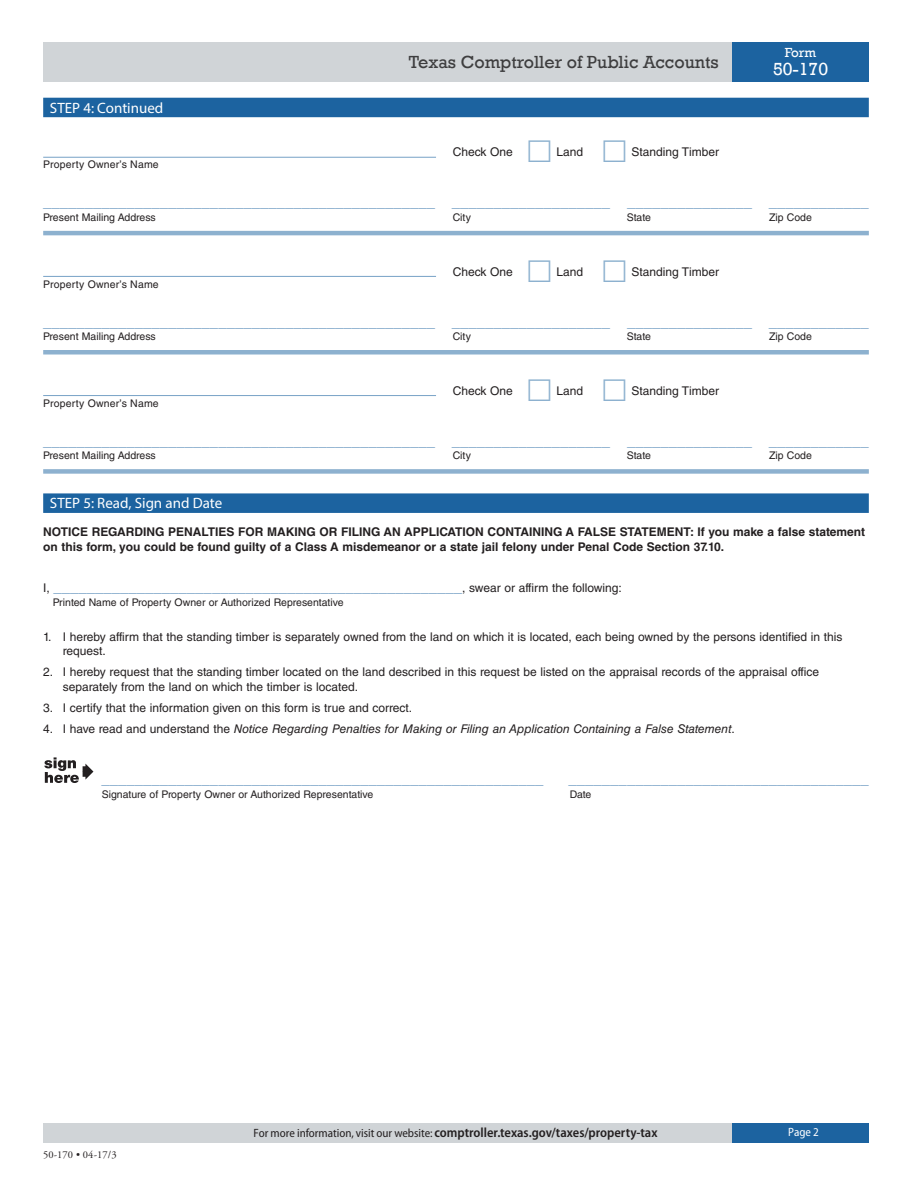
<style>
.page{position:relative;width:918px;height:1188px;background:#fff}
.page>*{position:absolute;margin:0;border:0;box-sizing:border-box;transform-origin:0 0}
.t1{font:18px "Rockwell";color:#3e3e3f}
.t2{font:18px "Rockwell";color:#fff}
.t3{font:15px "Helvetica LT Std";color:#77a2c6}
.t4{font:15px "Myriad Pro";color:#fff}
.t5{font:600 semi-condensed 13.5px "Myriad Pro";color:#231f20}
.t6{font:13.5px "Rockwell";color:#fff}
.t7{font:12px/14.4px "Helvetica LT Std";color:#231f20}
.t8{font:700 12px/14.4px "Helvetica LT Std";color:#231f20}
.t9{font:italic 12px "Helvetica LT Std";color:#231f20}
.t10{font:semi-condensed 12px "Myriad Pro";color:#fff}
.t11{font:10.5px "Helvetica LT Std";color:#231f20}
.t12{font:10.5px "Helvetica LT Std";letter-spacing:.02em;color:#231f20}
.t13{font:10.5px "Adobe Garamond Pro";letter-spacing:.01em;color:#231f20}
.s1{font-size:12px;color:#231f20}
.s2{font-style:normal}
.s3{font-weight:400;font-size:12px}
</style>
<div class="page">
<div style="left:43px;top:42px;width:689px;height:39px;background:#d0d4d7"></div>
<div style="left:732px;top:42px;width:137px;height:39px;background:#1c63a0"></div>
<div style="left:43px;top:1123px;width:689px;height:19px;background:#d0d4d7"></div>
<div style="left:732px;top:1123px;width:137px;height:19px;background:#1c63a0"></div>
<div style="left:43px;top:98px;width:826px;height:19px;background:#1c63a0"></div>
<hr style="left:43px;top:157px;width:393px;height:1px;background:#77a2c6">
<hr style="left:43px;top:231px;width:826px;height:4px;background:#8db1cf">
<hr style="left:43px;top:276px;width:393px;height:1px;background:#77a2c6">
<div style="left:43px;top:350px;width:826px;height:5px;background:#8db1cf"></div>
<hr style="left:43px;top:395px;width:393px;height:1px;background:#77a2c6">
<div style="left:43px;top:469px;width:826px;height:5px;background:#8db1cf"></div>
<div style="left:43px;top:493px;width:826px;height:20px;background:#1c63a0"></div>
<svg style="left:83px;top:766px;width:2px;height:11px"></svg>
<svg style="left:85px;top:764px;width:8px;height:16px"></svg>
<svg style="left:44px;top:757px;width:35px;height:26px"></svg>
<h2 class="t4" style="left:50px;top:98px;width:115px">STEP 4: Continued</h2>
<p class="t1" style="left:409px;top:51px;width:311px">Texas Comptroller of Public Accounts</p>
<p class="t6" style="left:785px;top:45px;width:33px">Form</p>
<p class="t2" style="left:773px;top:59px;width:57px">50-170</p>
<p class="t7" style="left:453px;top:145px;width:62px">Check One</p>
<p class="t7" style="left:557px;top:145px;width:28px">Land</p>
<p class="t7" style="left:632px;top:145px;width:89px">Standing Timber</p>
<p class="t12" style="left:43px;top:159px;width:117px">Property Owner’s Name</p>
<p class="t3" style="left:43px;top:193px;width:393px">_______________________________________________</p>
<p class="t11" style="left:43px;top:211px;width:114px">Present Mailing Address</p>
<p class="t11" style="left:453px;top:211px;width:20px">City</p>
<p class="t11" style="left:627px;top:211px;width:26px">State</p>
<p class="t11" style="left:769px;top:211px;width:44px">Zip Code</p>
<p class="t3" style="left:452px;top:193px;width:418px">___________________ _______________ ____________</p>
<p class="t12" style="left:43px;top:278px;width:117px">Property Owner’s Name</p>
<p class="t7" style="left:453px;top:264px;width:62px">Check One</p>
<p class="t7" style="left:557px;top:264px;width:28px">Land</p>
<p class="t7" style="left:632px;top:264px;width:89px">Standing Timber</p>
<p class="t3" style="left:43px;top:313px;width:393px">_______________________________________________</p>
<p class="t11" style="left:43px;top:331px;width:114px">Present Mailing Address</p>
<p class="t11" style="left:453px;top:331px;width:20px">City</p>
<p class="t11" style="left:627px;top:331px;width:26px">State</p>
<p class="t11" style="left:769px;top:331px;width:44px">Zip Code</p>
<p class="t3" style="left:452px;top:313px;width:418px">___________________ _______________ ____________</p>
<p class="t12" style="left:43px;top:397px;width:117px">Property Owner’s Name</p>
<p class="t7" style="left:453px;top:383px;width:62px">Check One</p>
<p class="t7" style="left:557px;top:383px;width:28px">Land</p>
<p class="t7" style="left:632px;top:383px;width:89px">Standing Timber</p>
<p class="t3" style="left:43px;top:432px;width:710px">_______________________________________________ ___________________ _______________</p>
<p class="t11" style="left:43px;top:450px;width:114px">Present Mailing Address</p>
<p class="t11" style="left:453px;top:450px;width:20px">City</p>
<p class="t11" style="left:627px;top:450px;width:26px">State</p>
<p class="t11" style="left:769px;top:450px;width:44px">Zip Code</p>
<p class="t3" style="left:769px;top:432px;width:102px">____________</p>
<h2 class="t4" style="left:50px;top:494px;width:174px">STEP 5: Read, Sign and Date</h2>
<p class="t8" style="left:43px;top:525px;width:823px">NOTICE REGARDING PENALTIES FOR MAKING OR FILING AN APPLICATION CONTAINING A FALSE STATEMENT: If you make a false statement on this form, you could be found guilty of a Class A misdemeanor or a state jail felony under Penal Code Section 37.10.</p>
<p class="t3" style="left:43px;top:578px;width:580px"><span class="s1">I,</span> _________________________________________________<span class="s1">, swear or affirm the following:</span></p>
<p class="t11" style="left:53px;top:596px;width:292px">Printed Name of Property Owner or Authorized Representative</p>
<p class="t7" style="left:63px;top:629px;width:781px;text-indent:-20px">1. I hereby affirm that the standing timber is separately owned from the land on which it is located, each being owned by the persons identified in this request.</p>
<p class="t7" style="left:63px;top:665px;width:758px;text-indent:-20px">2. I hereby request that the standing timber located on the land described in this request be listed on the appraisal records of the appraisal office separately from the land on which the timber is located.</p>
<p class="t7" style="left:43px;top:700px;width:371px">3. I certify that the information given on this form is true and correct.</p>
<p class="t9" style="left:43px;top:722px;width:693px"><span class="s2">4. I have read and understand the</span> Notice Regarding Penalties for Making or Filing an Application Containing a False Statement<span class="s2">.</span></p>
<p class="t3" style="left:102px;top:770px;width:444px">_____________________________________________________</p>
<p class="t3" style="left:569px;top:770px;width:302px">____________________________________</p>
<p class="t11" style="left:102px;top:788px;width:273px">Signature of Property Owner or Authorized Representative</p>
<p class="t11" style="left:570px;top:788px;width:23px">Date</p>
<p class="t13" style="left:43px;top:1149px;width:75px">50-170 • 04-17/3</p>
<p class="t5" style="left:254px;top:1125px;width:405px"><span class="s3">For more information, visit our website:</span> comptroller.texas.gov/taxes/property-tax</p>
<p class="t10" style="left:788px;top:1126px;width:32px">Page 2</p>
</div>
